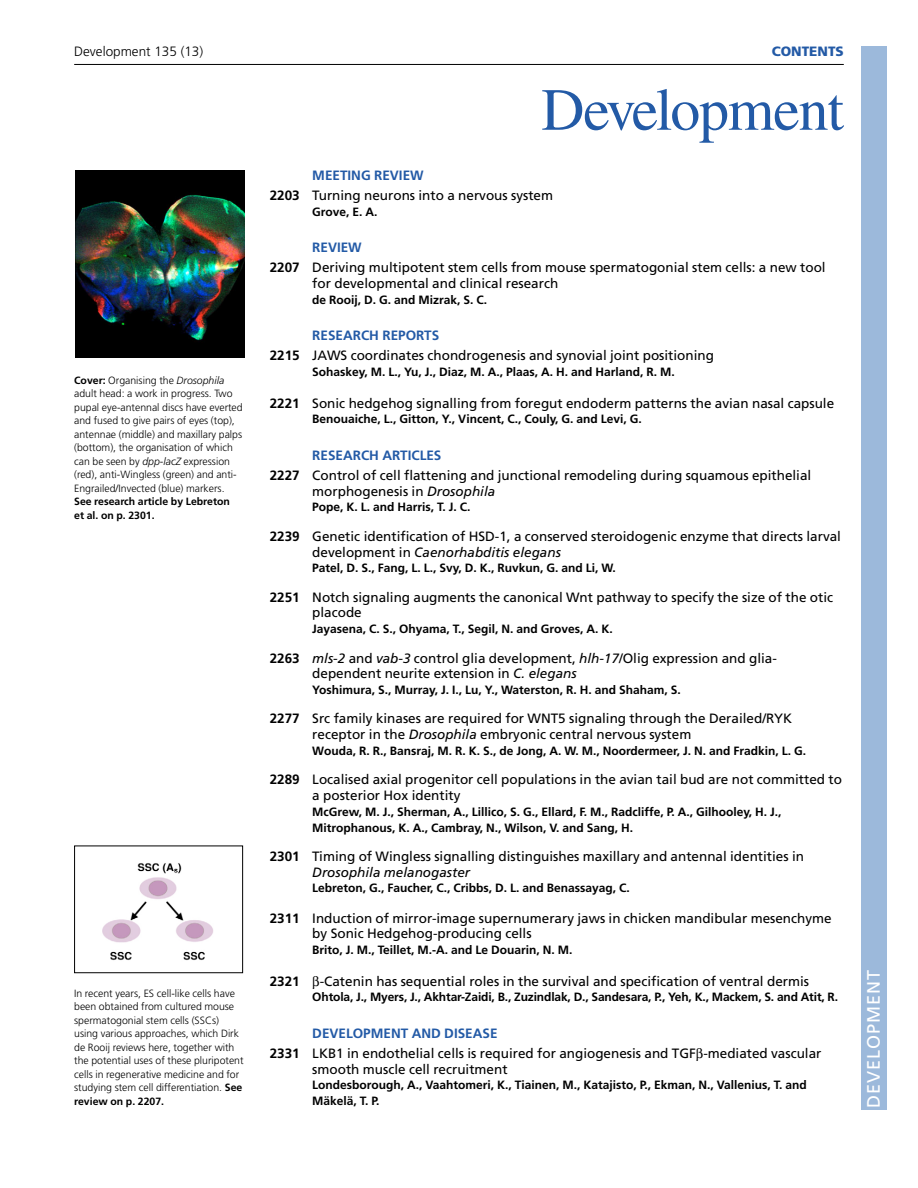
<style>
.page{position:relative;width:918px;height:1188px;background:#fff}
.page>*{position:absolute;margin:0;border:0;box-sizing:border-box;transform-origin:0 0}
.t1{font:59.85px "Times";letter-spacing:-.02em;color:#235aa6}
.t2{font:18px "Frutiger LT Std";letter-spacing:.055em;color:#fff}
.t3{font:13.5px/15.8px "Frutiger LT Std";color:#000}
.t4{font:300 13.5px "Frutiger LT Std";color:#000}
.t5{font:900 13.5px "Frutiger LT Std";color:#235aa6}
.t6{font:700 13.5px "Frutiger LT Std";color:#000}
.t7{font:700 12px/15.8px "Frutiger LT Std";color:#000}
.t8{font:300 10.5px/13.5px "Frutiger LT Std";color:#000}
.t9{font:700 10.5px/13.5px "Frutiger LT Std";color:#000}
.s1{font-weight:700}
.s2{font-style:italic}
.s3{font-weight:700;color:#235aa6}
</style>
<div class="page">
<hr style="left:74px;top:64px;width:770px;height:1px;background:#000">
<img style="left:75px;top:170px;width:169px;height:188px">
<img style="left:102px;top:863px;width:111px;height:98px">
<div style="left:74px;top:846px;width:169px;height:127px;border:1px solid #000"></div>
<div style="left:861px;top:46px;width:25px;height:1064px;background:#9cb9db"></div>
<p class="t4" style="left:74px;top:46px;width:131px">Development 135 (13)</p>
<p class="t5" style="left:772px;top:44px;width:74px">CONTENTS</p>
<p class="t8" style="left:74px;top:374px;width:170px"><span class="s1">Cover:</span> Organising the <span class="s2">Drosophila </span>adult head: a work in progress. Two pupal eye-antennal discs have everted and fused to give pairs of eyes (top), antennae (middle) and maxillary palps (bottom), the organisation of which can be seen by <span class="s2">dpp-lacZ</span> expression (red), anti-Wingless (green) and anti-Engrailed/Invected (blue) markers.</p>
<p class="t9" style="left:74px;top:496px;width:157px">See research article by Lebreton et al. on p. 2301.</p>
<p class="t8" style="left:74px;top:987px;width:171px">In recent years, ES cell-like cells have been obtained from cultured mouse spermatogonial stem cells (SSCs) using various approaches, which Dirk de Rooij reviews here, together with the potential uses of these pluripotent cells in regenerative medicine and for studying stem cell differentiation. <span class="s1">See review on p. 2207.</span></p>
<h1 class="t1" style="left:541px;top:88px;width:304px">Development</h1>
<p class="t3" style="left:270px;top:167px;width:285px;line-height:20px;text-indent:43px"><span class="s3">MEETING REVIEW<br></span><span class="s1">2203</span> Turning neurons into a nervous system</p>
<p class="t7" style="left:312px;top:205px;width:67px">Grove, E. A.</p>
<p class="t3" style="left:270px;top:239px;width:557px;line-height:20px;text-indent:43px"><span class="s3">REVIEW<br></span><span class="s1">2207</span> Deriving multipotent stem cells from mouse spermatogonial stem cells: a new tool</p>
<p class="t3" style="left:312px;top:277px;width:248px">for developmental and clinical research</p>
<p class="t7" style="left:312px;top:293px;width:176px">de Rooij, D. G. and Mizrak, S. C.</p>
<p class="t3" style="left:270px;top:327px;width:446px;line-height:20px;text-indent:43px"><span class="s3">RESEARCH REPORTS<br></span><span class="s1">2215</span> JAWS coordinates chondrogenesis and synovial joint positioning</p>
<p class="t7" style="left:312px;top:365px;width:364px">Sohaskey, M. L., Yu, J., Diaz, M. A., Plaas, A. H. and Harland, R. M.</p>
<p class="t3" style="left:270px;top:396px;width:566px"><span class="s1">2221</span> Sonic hedgehog signalling from foregut endoderm patterns the avian nasal capsule</p>
<p class="t7" style="left:312px;top:412px;width:331px">Benouaiche, L., Gitton, Y., Vincent, C., Couly, G. and Levi, G.</p>
<p class="t3" style="left:270px;top:446px;width:543px;line-height:20px;text-indent:43px"><span class="s3">RESEARCH ARTICLES<br></span><span class="s1">2227</span> Control of cell flattening and junctional remodeling during squamous epithelial</p>
<p class="t3" style="left:312px;top:484px;width:184px">morphogenesis in <span class="s2">Drosophila</span></p>
<p class="t7" style="left:312px;top:500px;width:160px">Pope, K. L. and Harris, T. J. C.</p>
<p class="t3" style="left:312px;top:529px;width:530px;text-indent:-43px"><span class="s1">2239</span> Genetic identification of HSD-1, a conserved steroidogenic enzyme that directs larval development in <span class="s2">Caenorhabditis elegans</span></p>
<p class="t7" style="left:312px;top:561px;width:305px">Patel, D. S., Fang, L. L., Svy, D. K., Ruvkun, G. and Li, W.</p>
<p class="t3" style="left:312px;top:590px;width:522px;text-indent:-43px"><span class="s1">2251</span> Notch signaling augments the canonical Wnt pathway to specify the size of the otic placode</p>
<p class="t7" style="left:312px;top:622px;width:302px">Jayasena, C. S., Ohyama, T., Segil, N. and Groves, A. K.</p>
<p class="t3" style="left:312px;top:651px;width:466px;text-indent:-43px"><span class="s1">2263</span> <span class="s2">mls-2</span> and <span class="s2">vab-3</span> control glia development, <span class="s2">hlh-17</span>/Olig expression and glia&shy;dependent neurite extension in <span class="s2">C. elegans</span></p>
<p class="t7" style="left:312px;top:683px;width:370px">Yoshimura, S., Murray, J. I., Lu, Y., Waterston, R. H. and Shaham, S.</p>
<p class="t3" style="left:312px;top:712px;width:481px;text-indent:-43px"><span class="s1">2277</span> Src family kinases are required for WNT5 signaling through the Derailed/RYK receptor in the <span class="s2">Drosophila</span> embryonic central nervous system</p>
<p class="t7" style="left:312px;top:744px;width:495px">Wouda, R. R., Bansraj, M. R. K. S., de Jong, A. W. M., Noordermeer, J. N. and Fradkin, L. G.</p>
<p class="t3" style="left:312px;top:773px;width:531px;text-indent:-43px"><span class="s1">2289</span> Localised axial progenitor cell populations in the avian tail bud are not committed to a posterior Hox identity</p>
<p class="t7" style="left:312px;top:805px;width:471px">McGrew, M. J., Sherman, A., Lillico, S. G., Ellard, F. M., Radcliffe, P. A., Gilhooley, H. J.,<br>Mitrophanous, K. A., Cambray, N., Wilson, V. and Sang, H.</p>
<p class="t3" style="left:312px;top:850px;width:493px;text-indent:-43px"><span class="s1">2301</span> Timing of Wingless signalling distinguishes maxillary and antennal identities in<br><span class="s2">Drosophila melanogaster</span></p>
<p class="t7" style="left:312px;top:881px;width:319px">Lebreton, G., Faucher, C., Cribbs, D. L. and Benassayag, C.</p>
<p class="t3" style="left:312px;top:911px;width:521px;text-indent:-43px"><span class="s1">2311</span> Induction of mirror-image supernumerary jaws in chicken mandibular mesenchyme by Sonic Hedgehog-producing cells</p>
<p class="t7" style="left:312px;top:943px;width:262px">Brito, J. M., Teillet, M.-A. and Le Douarin, N. M.</p>
<p class="t6" style="left:270px;top:976px;width:32px">2321</p>
<p class="t3" style="left:320px;top:974px;width:491px">-Catenin has sequential roles in the survival and specification of ventral dermis</p>
<p class="t7" style="left:312px;top:990px;width:527px">Ohtola, J., Myers, J., Akhtar-Zaidi, B., Zuzindlak, D., Sandesara, P., Yeh, K., Mackem, S. and Atit, R.</p>
<p class="t3" style="left:270px;top:1024px;width:553px;line-height:20px;text-indent:43px"><span class="s3">DEVELOPMENT AND DISEASE<br></span><span class="s1">2331</span> LKB1 in endothelial cells is required for angiogenesis and TGF -mediated vascular</p>
<p class="t3" style="left:312px;top:1062px;width:197px">smooth muscle cell recruitment</p>
<p class="t7" style="left:312px;top:1078px;width:496px">Londesborough, A., Vaahtomeri, K., Tiainen, M., Katajisto, P., Ekman, N., Vallenius, T. and<br>Mäkelä, T. P.</p>
<h2 class="t2" style="left:863px;top:1108px;width:140px;rotate:-90deg">DEVELOPMENT</h2>
</div>
